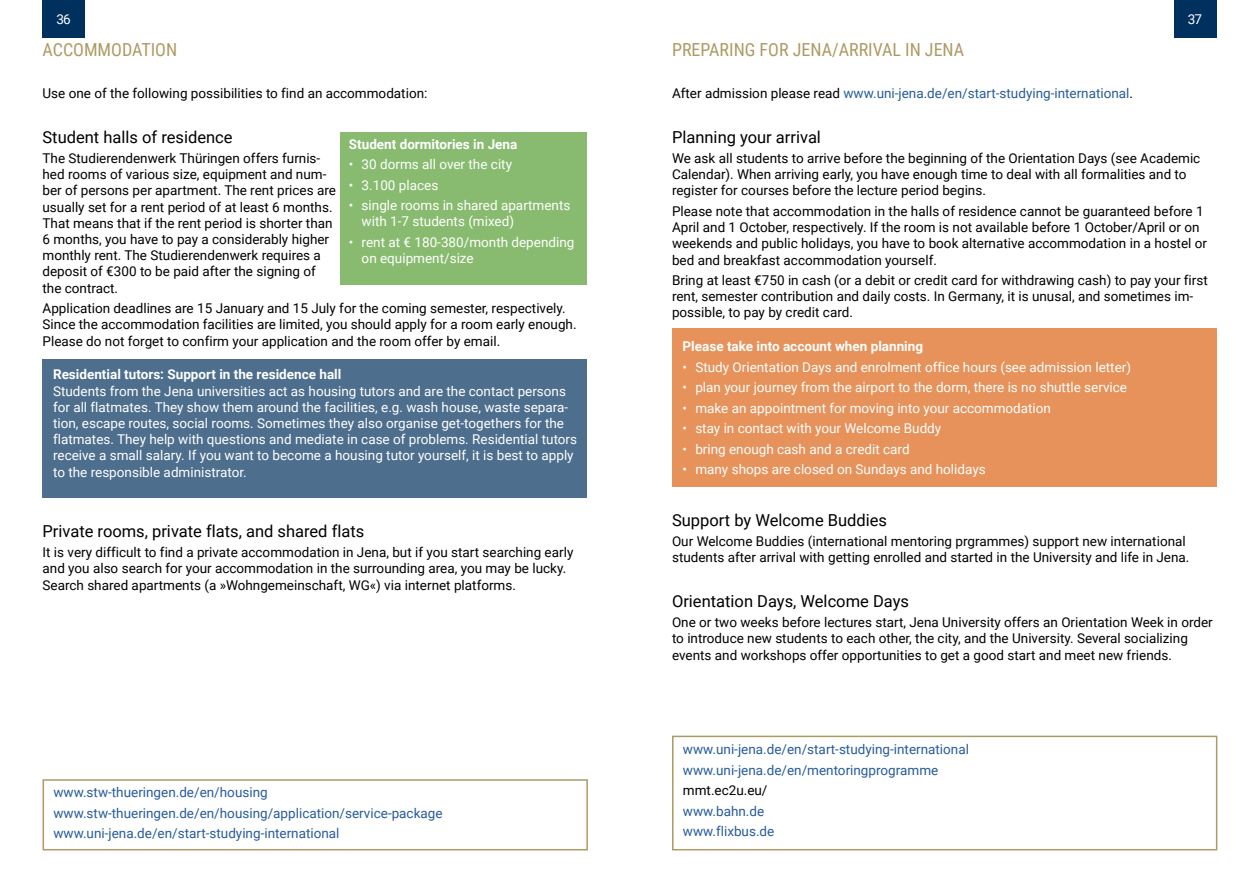
<style>
.page{position:relative;width:1259px;height:893px;background:#fff}
.page>*{position:absolute;margin:0;border:0;box-sizing:border-box;transform-origin:0 0}
.t1{font:18px "Roboto Condensed";color:#ae9a64}
.t2{font:16.5px "Roboto";color:#000}
.t3{font:13.5px/16.2px "Roboto";color:#000}
.t4{font:13.5px/16.2px "Roboto";color:#fff}
.t5{font:13.5px/20.4px "Roboto";color:#275b9b}
.t6{font:700 13.5px "Roboto";color:#fff}
.s1{color:#000}
</style>
<div class="page">
<div style="left:43px;top:0;width:42px;height:37px;background:#00305d"></div>
<div style="left:1174px;top:0;width:42px;height:37px;background:#00305d"></div>
<div style="left:340px;top:132px;width:247px;height:153px;background:#88bb6f"></div>
<div style="left:43px;top:359px;width:544px;height:138px;background:#4d6e8d"></div>
<div style="left:43px;top:779px;width:545px;height:71px;background:#fff;border:2px solid #ae9a64"></div>
<div style="left:672px;top:736px;width:545px;height:114px;background:#fff;border:2px solid #ae9a64"></div>
<div style="left:672px;top:328px;width:544px;height:159px;background:#e6925a"></div>
<p class="t4" style="left:57px;top:11px;width:16px">36</p>
<p class="t4" style="left:1188px;top:11px;width:16px">37</p>
<h1 class="t1" style="left:43px;top:37px;width:136px">ACCOMMODATION</h1>
<p class="t3" style="left:43px;top:85px;width:386px">Use one of the following possibilities to find an accommodation:</p>
<p class="t2" style="left:43px;top:125px;width:192px">Student halls of residence</p>
<p class="t3" style="left:43px;top:150px;width:295px">The Studierendenwerk Thüringen offers furnis&shy;hed rooms of various size, equipment and num&shy;ber of persons per apartment. The rent prices are usually set for a rent period of at least 6 months.<br>That means that if the rent period is shorter than 6 months, you have to pay a considerably higher monthly rent. The Studierendenwerk requires a deposit of €300 to be paid after the signing of the contract.</p>
<p class="t3" style="left:43px;top:300px;width:535px">Application deadlines are 15 January and 15 July for the coming semester, respectively.<br>Since the accommodation facilities are limited, you should apply for a room early enough.<br>Please do not forget to confirm your application and the room offer by email.</p>
<h1 class="t1" style="left:672px;top:37px;width:294px">PREPARING FOR JENA/ARRIVAL IN JENA</h1>
<p class="t5" style="left:672px;top:83px;width:462px"><span class="s1">After admission please read</span> www.uni-jena.de/en/start-studying-international<span class="s1">.</span></p>
<p class="t2" style="left:672px;top:125px;width:150px">Planning your arrival</p>
<p class="t3" style="left:672px;top:150px;width:530px">We ask all students to arrive before the beginning of the Orientation Days (see Academic<br>Calendar). When arriving early, you have enough time to deal with all formalities and to register for courses before the lecture period begins.</p>
<p class="t3" style="left:672px;top:202px;width:536px">Please note that accommodation in the halls of residence cannot be guaranteed before 1<br>April and 1 October, respectively. If the room is not available before 1 October/April or on weekends and public holidays, you have to book alternative accommodation in a hostel or bed and breakfast accommodation yourself.</p>
<p class="t3" style="left:672px;top:272px;width:537px">Bring at least €750 in cash (or a debit or credit card for withdrawing cash) to pay your first rent, semester contribution and daily costs. In Germany, it is unusal, and sometimes im&shy;possible, to pay by credit card.</p>
<p class="t6" style="left:349px;top:135px;width:170px">Student dormitories in Jena</p>
<p class="t4" style="left:349px;top:156px;width:165px">• 30 dorms all over the city</p>
<p class="t4" style="left:349px;top:176px;width:91px">• 3.100 places</p>
<p class="t4" style="left:362px;top:197px;width:210px;text-indent:-13px">• single rooms in shared apartments with 1-7 students (mixed)</p>
<p class="t4" style="left:362px;top:233px;width:214px;text-indent:-13px">• rent at € 180-380/month depending on equipment/size</p>
<p class="t6" style="left:682px;top:337px;width:242px">Please take into account when planning</p>
<p class="t4" style="left:682px;top:358px;width:450px">• Study Orientation Days and enrolment office hours (see admission letter)</p>
<p class="t4" style="left:682px;top:379px;width:446px">• plan your journey from the airport to the dorm, there is no shuttle service</p>
<p class="t4" style="left:682px;top:399px;width:370px">• make an appointment for moving into your accommodation</p>
<p class="t4" style="left:682px;top:420px;width:260px">• stay in contact with your Welcome Buddy</p>
<p class="t4" style="left:682px;top:440px;width:228px">• bring enough cash and a credit card</p>
<p class="t4" style="left:682px;top:461px;width:305px">• many shops are closed on Sundays and holidays</p>
<p class="t6" style="left:53px;top:365px;width:290px">Residential tutors: Support in the residence hall</p>
<p class="t4" style="left:53px;top:382px;width:525px">Students from the Jena universities act as housing tutors and are the contact persons for all flatmates. They show them around the facilities, e.g. wash house, waste separa&shy;tion, escape routes, social rooms. Sometimes they also organise get-togethers for the flatmates. They help with questions and mediate in case of problems. Residential tutors receive a small salary. If you want to become a housing tutor yourself, it is best to apply to the responsible administrator.</p>
<p class="t2" style="left:43px;top:519px;width:323px">Private rooms, private flats, and shared flats</p>
<p class="t3" style="left:43px;top:544px;width:532px">It is very difficult to find a private accommodation in Jena, but if you start searching early and you also search for your accommodation in the surrounding area, you may be lucky.<br>Search shared apartments (a »Wohngemeinschaft, WG«) via internet platforms.</p>
<p class="t5" style="left:53px;top:782px;width:391px">www.stw-thueringen.de/en/housing www.stw-thueringen.de/en/housing/application/service-package www.uni-jena.de/en/start-studying-international</p>
<p class="t2" style="left:672px;top:508px;width:217px">Support by Welcome Buddies</p>
<p class="t3" style="left:672px;top:533px;width:519px">Our Welcome Buddies (international mentoring prgrammes) support new international students after arrival with getting enrolled and started in the University and life in Jena.</p>
<p class="t2" style="left:672px;top:589px;width:238px">Orientation Days, Welcome Days</p>
<p class="t3" style="left:672px;top:614px;width:542px">One or two weeks before lectures start, Jena University offers an Orientation Week in order to introduce new students to each other, the city, and the University. Several socializing events and workshops offer opportunities to get a good start and meet new friends.</p>
<p class="t5" style="left:683px;top:739px;width:288px">www.uni-jena.de/en/start-studying-international www.uni-jena.de/en/mentoringprogramme</p>
<p class="t3" style="left:683px;top:782px;width:86px">mmt.ec2u.eu/</p>
<p class="t5" style="left:683px;top:800px;width:93px">www.bahn.de www.flixbus.de</p>
</div>
